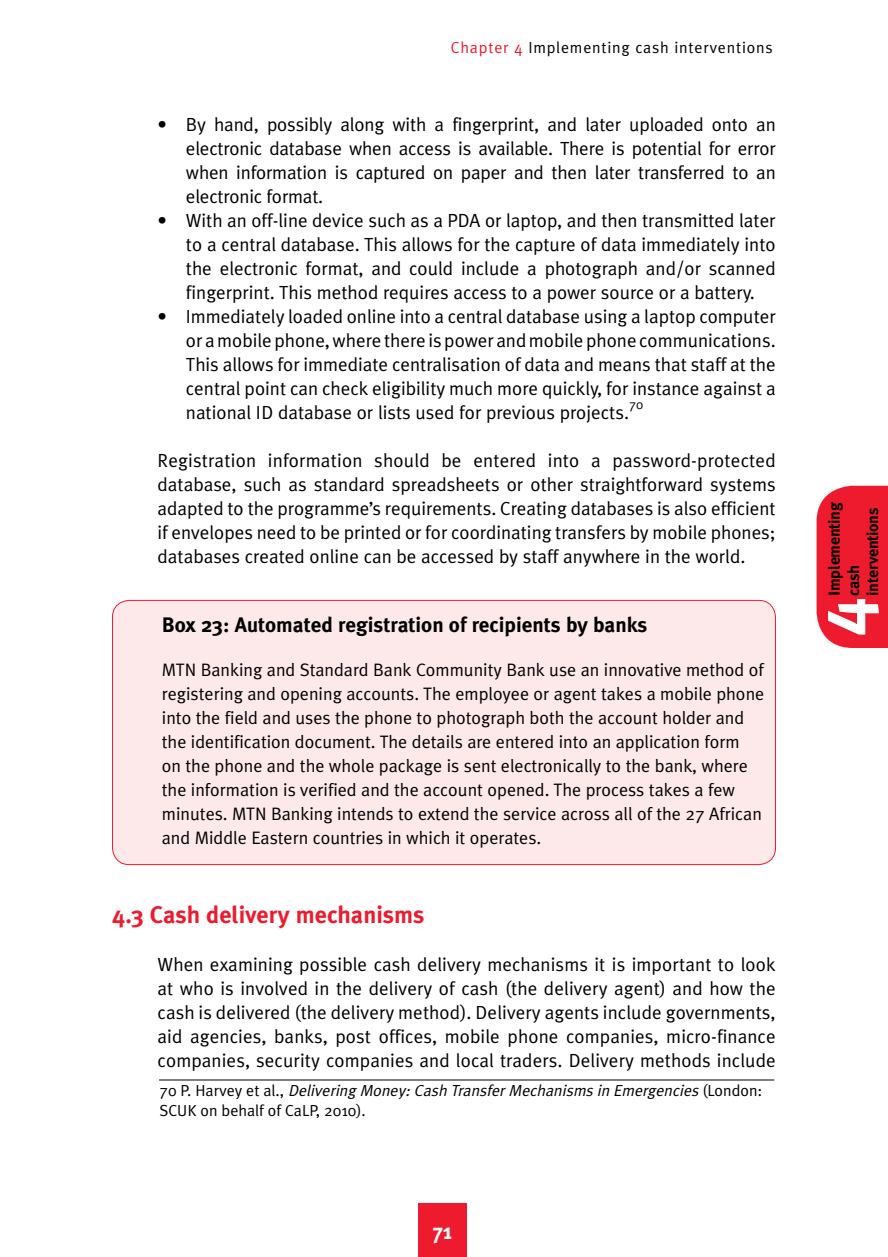
<style>
.page{position:relative;width:888px;height:1257px;background:#fff}
.page>*{position:absolute;margin:0;border:0;box-sizing:border-box;transform-origin:0 0}
.t1{font:700 72px "Meta Plus";color:#fff}
.t2{font:700 24px "Meta Plus";color:#ed1b2d}
.t3{font:700 22px "Meta Plus";color:#fff}
.t4{font:700 21px "Meta Plus";color:#000}
.t5{font:19px/24px "Meta Plus Normal";color:#000;text-align:justify}
.t6{font:18px/24px "Meta Plus Normal";color:#000}
.t7{font:italic 16px/20px "Meta Plus Normal";color:#000}
.t8{font:16px "Meta Plus Normal";letter-spacing:.05em;color:#000}
.t9{font:700 16px/19.2px "Meta Plus";letter-spacing:-.015em;color:#000}
.t10{font:13.4px "Meta Plus Normal";color:#000}
.s1{color:#ed1b2d}
.s2{font-style:normal}
</style>
<div class="page">
<div style="left:418px;top:1203px;width:49px;height:53px;background:#ed1b2d"></div>
<div style="left:112px;top:600px;width:663px;height:264px;background:#fde8ea;border-radius:17px"></div>
<div style="left:112px;top:600px;width:663px;height:264px;border:1px solid #ed1b2d;border-radius:17px"></div>
<hr style="left:159px;top:1079px;width:615px;height:1px;background:#000">
<svg style="left:816px;top:485px;width:72px;height:163px"></svg>
<p class="t8" style="left:451px;top:38px;width:323px"><span class="s1">Chapter 4</span> Implementing cash interventions</p>
<p class="t5" style="left:186px;top:112px;width:591px;text-indent:-28px">• By hand, possibly along with a fingerprint, and later uploaded onto an electronic database when access is available. There is potential for error when information is captured on paper and then later transferred to an electronic format.</p>
<p class="t5" style="left:186px;top:208px;width:591px;text-indent:-28px">• With an off-line device such as a PDA or laptop, and then transmitted later to a central database. This allows for the capture of data immediately into the electronic format, and could include a photograph and/or scanned fingerprint. This method requires access to a power source or a battery.</p>
<p class="t5" style="left:186px;top:304px;width:591px;text-indent:-28px">• Immediately loaded online into a central database using a laptop computer or a mobile phone, where there is power and mobile phone communications.<br>This allows for immediate centralisation of data and means that staff at the central point can check eligibility much more quickly, for instance against a national ID database or lists used for previous projects.</p>
<p class="t10" style="left:629px;top:397px;width:16px">70</p>
<p class="t5" style="left:158px;top:448px;width:619px">Registration information should be entered into a password-protected database, such as standard spreadsheets or other straightforward systems adapted to the programme’s requirements. Creating databases is also efficient if envelopes need to be printed or for coordinating transfers by mobile phones; databases created online can be accessed by staff anywhere in the world.</p>
<p class="t4" style="left:162px;top:612px;width:487px">Box 23 : Automated registration of recipients by banks</p>
<p class="t6" style="left:162px;top:657px;width:604px">MTN Banking and Standard Bank Community Bank use an innovative method of registering and opening accounts. The employee or agent takes a mobile phone into the field and uses the phone to photograph both the account holder and the identification document. The details are entered into an application form<br>on the phone and the whole package is sent electronically to the bank, where the information is verified and the account opened. The process takes a few minutes. MTN Banking intends to extend the service across all of the 27 African and Middle Eastern countries in which it operates.</p>
<p class="t2" style="left:112px;top:900px;width:314px">4.3 Cash delivery mechanisms</p>
<p class="t5" style="left:158px;top:952px;width:619px">When examining possible cash delivery mechanisms it is important to look at who is involved in the delivery of cash (the delivery agent) and how the cash is delivered (the delivery method). Delivery agents include governments, aid agencies, banks, post offices, mobile phone companies, micro-finance companies, security companies and local traders. Delivery methods include</p>
<p class="t7" style="left:159px;top:1080px;width:604px"><span class="s2">7 0 P. H a rv e y e t a l . ,</span> Delivering Money:Cash TransferMechanisms in Emergencies <span class="s2">( L o n d o n :<br>SCUK on behalf of CaLP, 2010).</span></p>
<p class="t3" style="left:433px;top:1218px;width:21px">71</p>
<p class="t9" style="left:824px;top:595px;width:95px;rotate:-90deg">Implementing cash interventions</p>
<h1 class="t1" style="left:798px;top:636px;width:37px;rotate:-90deg">4</h1>
</div>
